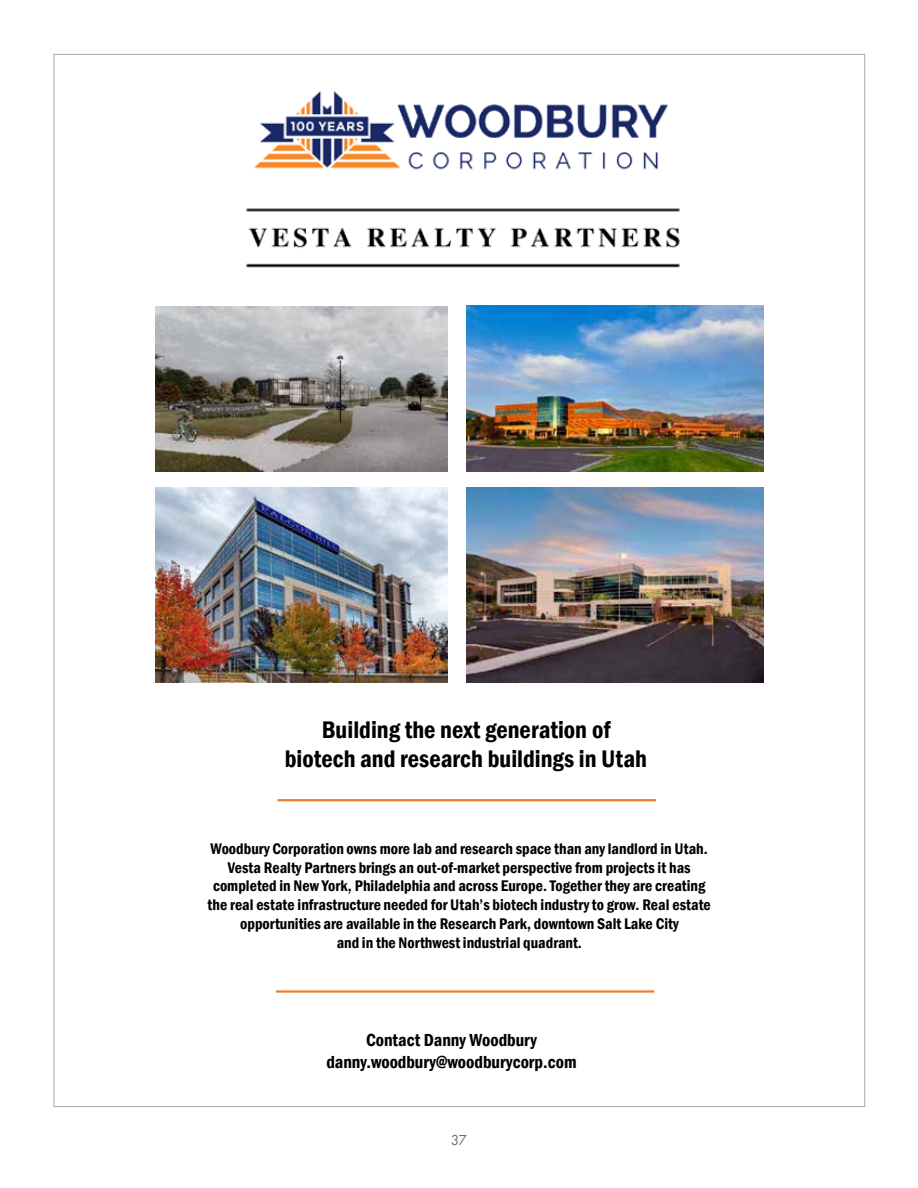
<style>
.page{position:relative;width:918px;height:1188px;background:#fff}
.page>*{position:absolute;margin:0;border:0;box-sizing:border-box;transform-origin:0 0}
.t1{font:600 condensed 24.75px/29.7px "Franklin Gothic";color:#000;text-align:center}
.t2{font:600 condensed 18px/21.6px "Franklin Gothic";color:#000;text-align:center}
.t3{font:600 condensed 15.75px/18.9px "Franklin Gothic";color:#000;text-align:center}
.t4{font:15px "Futura PT";color:#6d6e71}
</style>
<div class="page">
<img style="left:254px;top:91px;width:414px;height:79px">
<img style="left:246px;top:208px;width:434px;height:60px">
<img style="left:467px;top:487px;width:296px;height:195px">
<img style="left:156px;top:487px;width:292px;height:196px">
<img style="left:156px;top:307px;width:292px;height:164px">
<img style="left:467px;top:306px;width:296px;height:166px">
<hr style="left:278px;top:799px;width:378px;height:2px;background:#ed7d31">
<hr style="left:276px;top:990px;width:378px;height:3px;background:#ed7d31">
<h1 class="t1" style="left:285px;top:714px;width:364px">Building the next generation of biotech and research buildings in Utah</h1>
<p class="t3" style="left:208px;top:839px;width:505px">Woodbury Corporation owns more lab and research space than any landlord in Utah.<br>Vesta Realty Partners brings an out-of-market perspective from projects it has completed in New York, Philadelphia and across Europe. Together they are creating the real estate infrastructure needed for Utah’s biotech industry to grow. Real estate opportunities are available in the Research Park, downtown Salt Lake City<br>and in the Northwest industrial quadrant.</p>
<p class="t2" style="left:326px;top:1029px;width:252px">Contact Danny Woodbury danny.woodbury@woodburycorp.com</p>
<p class="t4" style="left:451px;top:1132px;width:18px">37</p>
</div>
